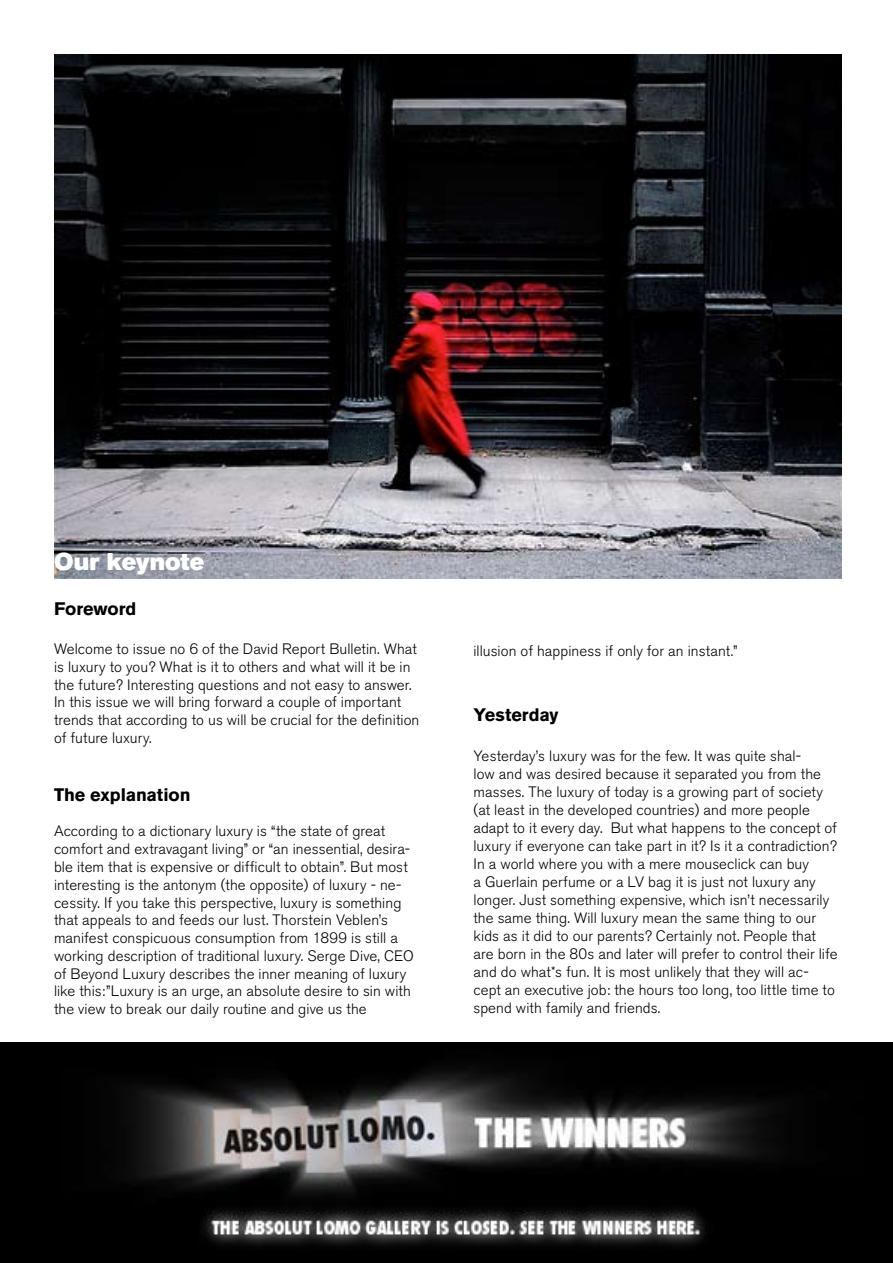
<style>
.page{position:relative;width:893px;height:1263px;background:#fff}
.page>*{position:absolute;margin:0;border:0;box-sizing:border-box;transform-origin:0 0}
.t1{font:24px "Akzidenz Grotesk BE Super";color:#fff}
.t2{font:700 18px "Akzidenz Grotesk BE";letter-spacing:-.005em;color:#000}
.t3{font:300 15px/17.9px "Akzidenz Grotesk BE";letter-spacing:.005em;color:#000}
</style>
<div class="page">
<img style="left:0;top:1042px;width:892px;height:221px">
<img style="left:54px;top:54px;width:788px;height:524px">
<h1 class="t1" style="left:54px;top:548px;width:152px">Our keynote</h1>
<p class="t2" style="left:54px;top:598px;width:84px">Foreword</p>
<p class="t3" style="left:54px;top:640px;width:367px">Welcome to issue no 6 of the David Report Bulletin. What is luxury to you? What is it to others and what will it be in the future? Interesting questions and not easy to answer.<br>In this issue we will bring forward a couple of important trends that according to us will be crucial for the definition of future luxury.</p>
<p class="t2" style="left:54px;top:784px;width:138px">The explanation</p>
<p class="t3" style="left:54px;top:823px;width:361px">According to a dictionary luxury is “the state of great comfort and extravagant living” or “an inessential, desira&shy;ble item that is expensive or difficult to obtain”. But most interesting is the antonym (the opposite) of luxury - ne&shy;cessity. If you take this perspective, luxury is something that appeals to and feeds our lust. Thorstein Veblen’s manifest conspicuous consumption from 1899 is still a working description of traditional luxury. Serge Dive, CEO of Beyond Luxury describes the inner meaning of luxury like this:”Luxury is an urge, an absolute desire to sin with the view to break our daily routine and give us the</p>
<p class="t3" style="left:473px;top:643px;width:265px">illusion of happiness if only for an instant.”</p>
<p class="t2" style="left:473px;top:705px;width:86px">Yesterday</p>
<p class="t3" style="left:473px;top:747px;width:366px">Yesterday’s luxury was for the few. It was quite shal-<br>low and was desired because it separated you from the masses. The luxury of today is a growing part of society (at least in the developed countries) and more people adapt to it every day. But what happens to the concept of luxury if everyone can take part in it? Is it a contradiction?<br>In a world where you with a mere mouseclick can buy<br>a Guerlain perfume or a LV bag it is just not luxury any longer. Just something expensive, which isn’t necessarily the same thing. Will luxury mean the same thing to our kids as it did to our parents? Certainly not. People that are born in the 80s and later will prefer to control their life and do what*s fun. It is most unlikely that they will ac&shy;cept an executive job: the hours too long, too little time to spend with family and friends.</p>
</div>
